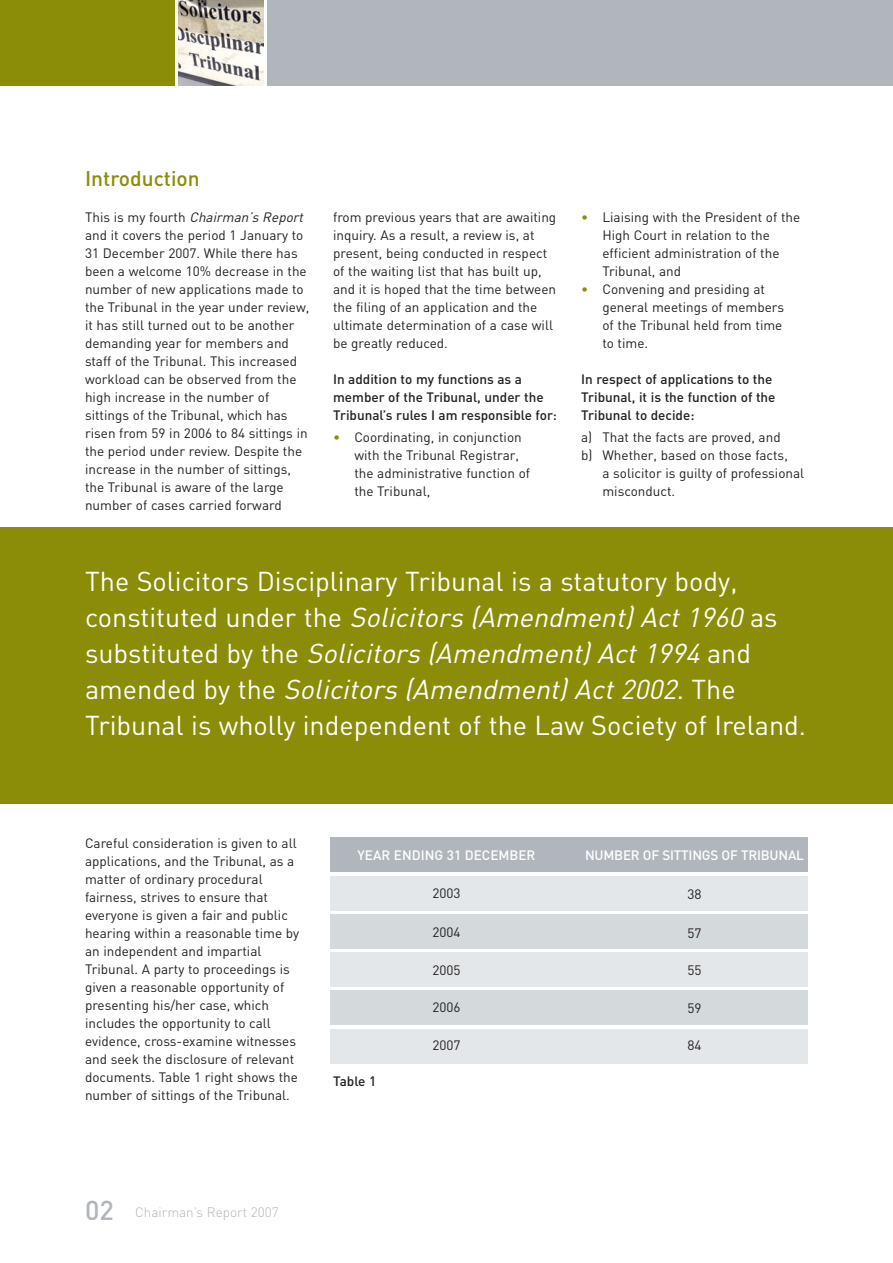
<style>
.page{position:relative;width:893px;height:1263px;background:#fff}
.page>*{position:absolute;margin:0;border:0;box-sizing:border-box;transform-origin:0 0}
.t1{font:27px/36px "DIN";color:#fff}
.t2{font:500 21px "DIN";color:#8b8d08}
.t3{font:13.5px/18px "DIN";color:#231f20}
.t4{font:500 13.5px/18px "DIN";color:#231f20}
.t5{font:500 13.5px "DIN";letter-spacing:-.015em;color:#fff}
.t6{font:300 13.5px "DIN";color:#b0b6bb}
.s1{font-style:italic}
.s2{color:#8b8d08}
.s3{font-weight:500;font-size:27px}
</style>
<div class="page">
<div style="left:0;top:0;width:174px;height:85px;background:#8b8d08"></div>
<svg style="left:179px;top:0;width:85px;height:85px"></svg>
<div style="left:268px;top:0;width:625px;height:85px;background:#b0b6bb"></div>
<div style="left:0;top:527px;width:893px;height:277px;background:#8b8d08"></div>
<div style="left:331px;top:838px;width:477px;height:34px;background:#b0b6bb"></div>
<div style="left:331px;top:876px;width:477px;height:34px;background:#e4e7e9"></div>
<div style="left:331px;top:914px;width:477px;height:34px;background:#d4d9dc"></div>
<div style="left:331px;top:952px;width:477px;height:34px;background:#e4e7e9"></div>
<div style="left:331px;top:991px;width:477px;height:34px;background:#d4d9dc"></div>
<div style="left:331px;top:1029px;width:477px;height:34px;background:#e4e7e9"></div>
<h2 class="t2" style="left:85px;top:171px;width:116px">Introduction</h2>
<p class="t3" style="left:85px;top:210px;width:226px">T h i s i s m y fo u rt h <span class="s1">Chairman’s Report </span>and it covers the period 1 January to 31 December 2007. While there has been a welcome 10% decrease in the number of new applications made to the Tribunal in the year under review, it has still turned out to be another demanding year for members and staff of the Tribunal. This increased workload can be observed from the high increase in the number of sittings of the Tribunal, which has risen from 59 in 2006 to 84 sittings in the period under review. Despite the increase in the number of sittings, the Tribunal is aware of the large number of cases carried forward</p>
<p class="t3" style="left:333px;top:210px;width:225px">from previous years that are awaiting inquiry. As a result, a review is, at present, being conducted in respect of the waiting list that has built up, and it is hoped that the time between the filing of an application and the ultimate determination of a case will be greatly reduced.</p>
<p class="t4" style="left:333px;top:372px;width:225px">In addition to my functions as a member of the Tribunal, under the<br>Tribunal’s rules I am responsible for:</p>
<p class="t3" style="left:354px;top:430px;width:177px;text-indent:-21px"><span class="s2">•</span> Coordinating, in conjunction with the Tribunal Registrar, the administrative function of the Tribunal,</p>
<p class="t3" style="left:602px;top:210px;width:199px;text-indent:-21px"><span class="s2">•</span> Liaising with the President of the<br>High Court in relation to the efficient administration of the<br>Tribunal, and</p>
<p class="t3" style="left:602px;top:282px;width:183px;text-indent:-21px"><span class="s2">•</span> Convening and presiding at general meetings of members of the Tribunal held from time to time.</p>
<p class="t4" style="left:581px;top:372px;width:196px">In respect of applications to the<br>Tribunal, it is the function of the<br>Tribunal to decide:</p>
<p class="t3" style="left:581px;top:430px;width:201px">a) That the facts are proved, and</p>
<p class="t3" style="left:581px;top:448px;width:208px">b) Whether, based on those facts,</p>
<p class="t3" style="left:602px;top:466px;width:203px">a solicitor is guilty of professional</p>
<p class="t3" style="left:602px;top:484px;width:74px">misconduct.</p>
<p class="t1" style="left:85px;top:567px;width:723px">The Solicitors Disciplinary Tribunal is a statutory body,<br>c o n s t i t u t e d u n d e r t h e <span class="s1">Solicitors (Amendment) Act 1960</span> a s<br>s u b s t i t u t e d by t h e <span class="s1">Solicitors (Amendment) Act 1994</span> a n d<br>a m e n d e d b y t h e <span class="s1">Solicitors (Amendment) Act 2002</span>. T h e Tribunal is wholly independent of the Law Society of Ireland.</p>
<p class="t3" style="left:85px;top:836px;width:216px">Careful consideration is given to all applications, and the Tribunal, as a matter of ordinary procedural fairness, strives to ensure that everyone is given a fair and public hearing within a reasonable time by an independent and impartial Tribunal. A party to proceedings is given a reasonable opportunity of presenting his/her case, which includes the opportunity to call evidence, cross-examine witnesses and seek the disclosure of relevant documents. Table 1 right shows the number of sittings of the Tribunal.</p>
<p class="t5" style="left:358px;top:850px;width:179px">YEAR ENDING 31 DECEMBER</p>
<p class="t3" style="left:432px;top:886px;width:30px">2003</p>
<p class="t3" style="left:432px;top:925px;width:30px">2004</p>
<p class="t3" style="left:432px;top:963px;width:30px">2005</p>
<p class="t3" style="left:432px;top:1000px;width:30px">2006</p>
<p class="t3" style="left:432px;top:1038px;width:30px">2007</p>
<p class="t4" style="left:333px;top:1074px;width:45px">Table 1</p>
<p class="t6" style="left:85px;top:1207px;width:195px"><span class="s3">02</span> Chairman’s Report 2007</p>
<p class="t5" style="left:585px;top:850px;width:220px">NUMBER OF SITTINGS OF TRIBUNAL</p>
<p class="t3" style="left:687px;top:887px;width:16px">38</p>
<p class="t3" style="left:687px;top:926px;width:16px">57</p>
<p class="t3" style="left:687px;top:963px;width:16px">55</p>
<p class="t3" style="left:687px;top:1001px;width:16px">59</p>
<p class="t3" style="left:687px;top:1038px;width:16px">84</p>
</div>
